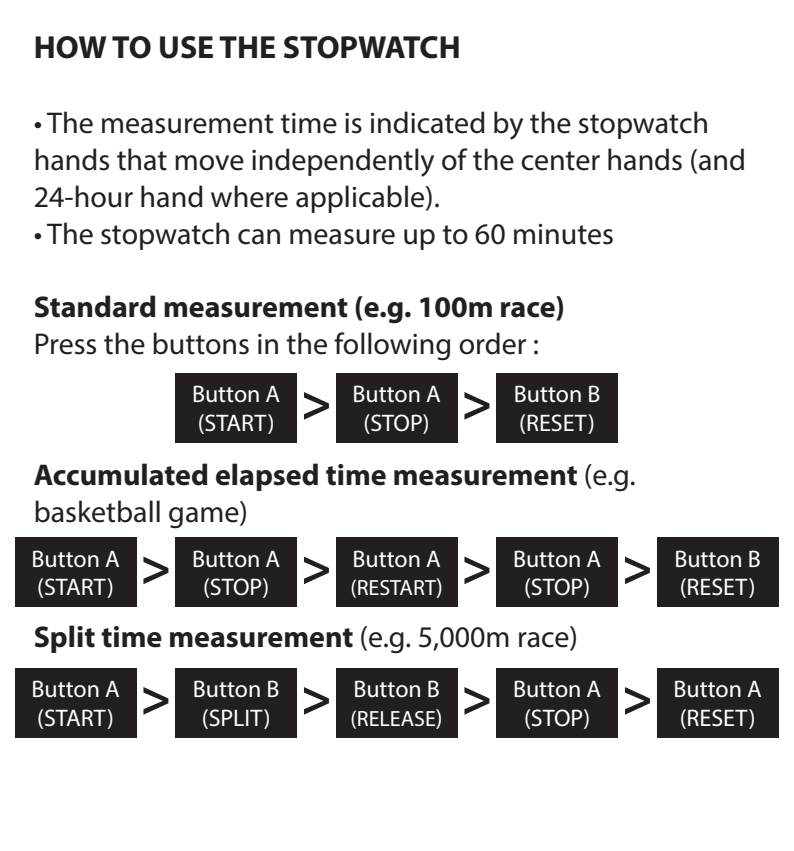
<style>
.page{position:relative;width:794px;height:851px;background:#fff}
.page>*{position:absolute;margin:0;border:0;box-sizing:border-box;transform-origin:0 0}
.t1{font:700 52px "Myriad Pro";color:#231f20}
.t2{font:700 32px "Myriad Pro";color:#231f20}
.t3{font:30px/36.8px "Myriad Pro";color:#231f20}
.t4{font:700 30px/36.8px "Myriad Pro";color:#231f20}
.t5{font:24px "Myriad Pro";color:#fff}
.t6{font:22px "Myriad Pro";color:#fff}
.s1{font-weight:400}
.s2{font-size:24px}
</style>
<div class="page">
<div style="left:175px;top:372px;width:122px;height:70px;background:#231f20"></div>
<div style="left:336px;top:372px;width:121px;height:70px;background:#231f20"></div>
<div style="left:496px;top:372px;width:122px;height:70px;background:#231f20"></div>
<div style="left:15px;top:537px;width:121px;height:70px;background:#231f20"></div>
<div style="left:175px;top:537px;width:122px;height:70px;background:#231f20"></div>
<div style="left:336px;top:537px;width:121px;height:70px;background:#231f20"></div>
<div style="left:496px;top:537px;width:122px;height:70px;background:#231f20"></div>
<div style="left:657px;top:537px;width:121px;height:70px;background:#231f20"></div>
<div style="left:15px;top:667px;width:121px;height:70px;background:#231f20"></div>
<div style="left:175px;top:667px;width:122px;height:70px;background:#231f20"></div>
<div style="left:336px;top:667px;width:121px;height:70px;background:#231f20"></div>
<div style="left:496px;top:667px;width:122px;height:70px;background:#231f20"></div>
<div style="left:657px;top:667px;width:121px;height:70px;background:#231f20"></div>
<p class="t2" style="left:34px;top:26px;width:428px">HOW TO USE THE STOPWATCH</p>
<p class="t3" style="left:34px;top:104px;width:714px">• The measurement time is indicated by the stopwatch hands that move independently of the center hands (and</p>
<p class="t3" style="left:34px;top:178px;width:408px">24-hour hand where applicable).</p>
<p class="t3" style="left:34px;top:215px;width:582px">• The stopwatch can measure up to 60 minutes</p>
<p class="t4" style="left:34px;top:288px;width:533px">Standard measurement (e.g. 100m race)</p>
<p class="t3" style="left:34px;top:325px;width:507px">Press the buttons in the following order :</p>
<p class="t5" style="left:192px;top:379px;width:90px">Button A</p>
<p class="t5" style="left:198px;top:408px;width:78px">(START)</p>
<p class="t1" style="left:301px;top:368px;width:32px">&gt;</p>
<p class="t5" style="left:352px;top:379px;width:90px">Button A</p>
<p class="t5" style="left:364px;top:408px;width:68px">(STOP)</p>
<p class="t1" style="left:461px;top:368px;width:32px">&gt;</p>
<p class="t5" style="left:514px;top:379px;width:88px">Button B</p>
<p class="t5" style="left:519px;top:408px;width:77px">(RESET)</p>
<p class="t4" style="left:34px;top:455px;width:603px">Accumulated elapsed time measurement <span class="s1">(e.g. basketball game)</span></p>
<p class="t5" style="left:32px;top:543px;width:90px">Button A</p>
<p class="t5" style="left:37px;top:572px;width:78px">(START)</p>
<p class="t1" style="left:140px;top:532px;width:32px">&gt;</p>
<p class="t5" style="left:192px;top:543px;width:90px">Button A</p>
<p class="t5" style="left:203px;top:572px;width:68px">(STOP)</p>
<p class="t1" style="left:301px;top:532px;width:32px">&gt;</p>
<p class="t5" style="left:352px;top:543px;width:90px">Button A</p>
<p class="t6" style="left:350px;top:574px;width:94px">(RESTART<span class="s2">)</span></p>
<p class="t1" style="left:461px;top:532px;width:32px">&gt;</p>
<p class="t5" style="left:513px;top:543px;width:90px">Button A</p>
<p class="t5" style="left:524px;top:572px;width:68px">(STOP)</p>
<p class="t1" style="left:622px;top:532px;width:32px">&gt;</p>
<p class="t5" style="left:674px;top:543px;width:88px">Button B</p>
<p class="t5" style="left:680px;top:572px;width:77px">(RESET)</p>
<p class="t4" style="left:34px;top:617px;width:546px">Split time measurement <span class="s1">(e.g. 5,000m race)</span></p>
<p class="t5" style="left:32px;top:674px;width:90px">Button A</p>
<p class="t5" style="left:37px;top:702px;width:78px">(START)</p>
<p class="t1" style="left:140px;top:663px;width:32px">&gt;</p>
<p class="t5" style="left:193px;top:674px;width:88px">Button B</p>
<p class="t5" style="left:202px;top:702px;width:70px">(SPLIT)</p>
<p class="t1" style="left:301px;top:663px;width:32px">&gt;</p>
<p class="t5" style="left:353px;top:674px;width:88px">Button B</p>
<p class="t6" style="left:351px;top:704px;width:94px">(RELEASE<span class="s2">)</span></p>
<p class="t1" style="left:461px;top:663px;width:32px">&gt;</p>
<p class="t5" style="left:513px;top:674px;width:90px">Button A</p>
<p class="t5" style="left:524px;top:702px;width:68px">(STOP)</p>
<p class="t1" style="left:622px;top:663px;width:32px">&gt;</p>
<p class="t5" style="left:673px;top:674px;width:90px">Button A</p>
<p class="t5" style="left:680px;top:702px;width:77px">(RESET)</p>
</div>
